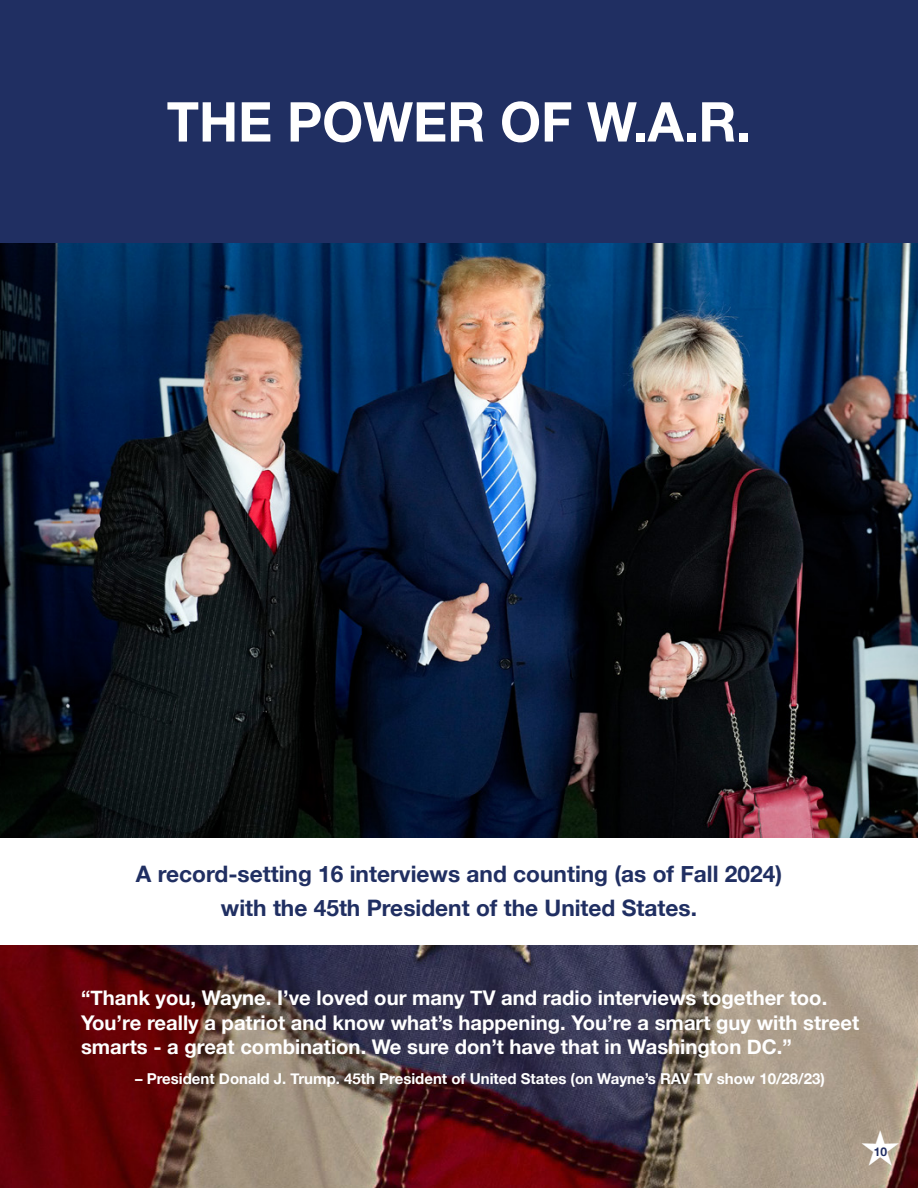
<style>
.page{position:relative;width:918px;height:1188px;background:#fff}
.page>*{position:absolute;margin:0;border:0;box-sizing:border-box;transform-origin:0 0}
.t1{font:700 55.05px "Helvetica Neue";color:#fff;scale:.96 1}
.t2{font:700 22.65px/34.8px "Helvetica Neue";color:#202f62;text-align:center}
.t3{font:700 20.25px/24.3px "Helvetica Neue";color:#fff}
.t4{font:700 15px "Helvetica Neue";color:#fff}
.t5{font:700 12px "Helvetica Neue";color:#212e62}
.s1{color:#fff}
</style>
<div class="page">
<div style="left:0;top:0;width:918px;height:243px;background:#202f62"></div>
<img style="left:0;top:243px;width:918px;height:594px">
<img style="left:0;top:945px;width:918px;height:243px">
<h1 class="t1" style="left:167px;top:79px;width:610px">THE POWER OF W.A.R.</h1>
<p class="t2" style="left:136px;top:857px;width:648px">A record-setting 16 interviews and counting (as of Fall 2024) with the 45th President of the United States.</p>
<p class="t3" style="left:81px;top:986px;width:780px">“Thank you, Wayne. I’ve loved our many TV and radio interviews together too.<br>You’re really a patriot and know what’s happening. You’re a smart guy with street smarts - a great combination. We sure don’t have that in Washington DC.”</p>
<p class="t4" style="left:135px;top:1067px;width:691px">– President Donald J. Trump. 45th President of United States (on Wayne’s RAV TV show 10/28/23)</p>
<p class="t5" style="left:860px;top:1142px;width:42px"><span class="s1">★</span>1 0</p>
</div>
